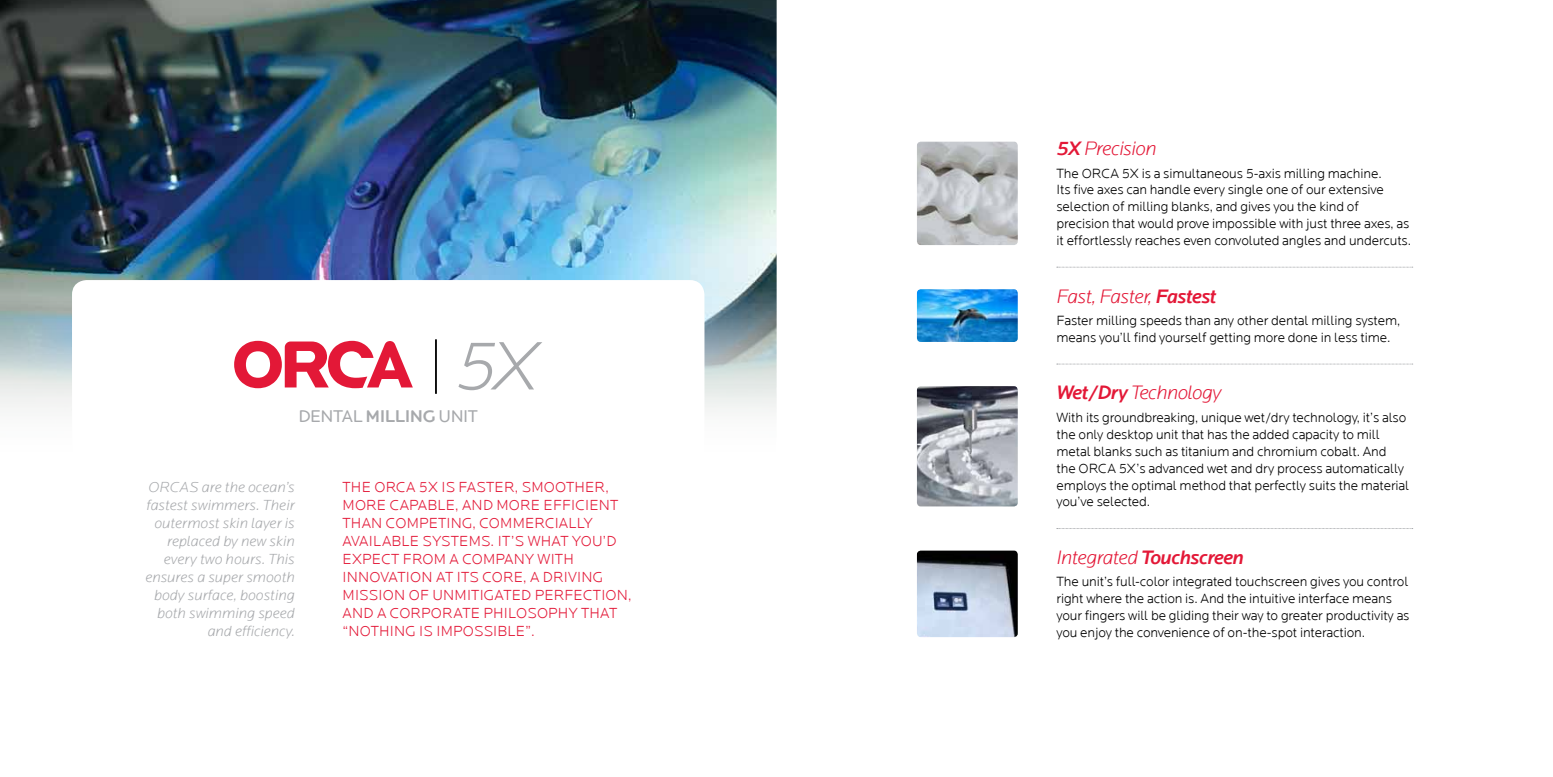
<style>
.page{position:relative;width:1553px;height:777px;background:#fff}
.page>*{position:absolute;margin:0;border:0;box-sizing:border-box;transform-origin:0 0}
.t1{font:italic 300 20px "Locator";letter-spacing:-.025em;color:#e31837}
.t2{font:italic 500 20px "Locator";letter-spacing:-.025em;color:#e31837}
.t3{font:17.5px "Locator Display";letter-spacing:-.025em;color:#a7a9ac}
.t4{font:300 15px/18px "Locator";letter-spacing:.015em;color:#e31837}
.t5{font:italic 300 15px/18px "Locator";color:#a7a9ac;text-align:right}
.t6{font:300 13.75px/16.9px "Locator";letter-spacing:-.01em;color:#000}
.s1{font-weight:500}
.s2{font-weight:300}
</style>
<div class="page">
<img style="left:0;top:0;width:776px;height:412px">
<svg style="left:72px;top:280px;width:632px;height:132px"></svg>
<hr style="left:435px;top:339px;width:2px;height:54px;background:#000">
<svg style="left:234px;top:340px;width:179px;height:48px"></svg>
<svg style="left:458px;top:342px;width:84px;height:48px"></svg>
<svg style="left:1056px;top:267px;width:356px;height:1px"></svg>
<svg style="left:1056px;top:363px;width:356px;height:1px"></svg>
<svg style="left:1056px;top:528px;width:356px;height:1px"></svg>
<img style="left:917px;top:550px;width:100px;height:87px">
<img style="left:917px;top:289px;width:100px;height:53px">
<img style="left:917px;top:386px;width:100px;height:120px">
<img style="left:917px;top:142px;width:100px;height:103px">
<p class="t3" style="left:298px;top:407px;width:181px">DENTAL <span class="s1">MI LLING</span> UNIT</p>
<p class="t5" style="left:148px;top:478px;width:22px">Orcas</p>
<p class="t5" style="left:145px;top:478px;width:151px">are the ocean’s<br>fastest swimmers. Their outermost skin layer is replaced by new skin every two hours. This ensures a super smooth body surface, boosting both swimming speed and efficiency.</p>
<p class="t4" style="left:342px;top:478px;width:291px">The Orca 5X is faster, smoother, more capable, and more efficient than co mpeting, co mmercially available systems. It’s what you’d expect fro m a co mpany with innovation at its core, a driving mission of unmitigated perfection, and a co rpo rate philoso phy that “nothing is impossible”.</p>
<h1 class="t1" style="left:1056px;top:138px;width:102px"><span class="s1">5X</span> Precision</h1>
<p class="t6" style="left:1056px;top:165px;width:356px">The Orca 5X is a simultaneous 5-axis milling machine.<br>Its five axes can handle every single one of our extensive selection of milling blanks, and gives you the kind of precision that would prove impossible with just three axes, as it effortlessly reaches even convoluted angles and undercuts.</p>
<h1 class="t1" style="left:1056px;top:285px;width:161px">Fast, Faster, <span class="s1">Fastest</span></h1>
<p class="t6" style="left:1056px;top:312px;width:345px">Faster milling speeds than any other dental milling system, means you’ll find yourself getting more done in less time.</p>
<h1 class="t1" style="left:1056px;top:382px;width:166px"><span class="s1">Wet/Dry</span> Technology</h1>
<p class="t6" style="left:1056px;top:409px;width:354px">With its groundbreaking, unique wet/dry technology, it’s also the only desktop unit that has the added capacity to mill metal blanks such as titanium and chromium cobalt. And the Orca 5X’s advanced wet and dry process automatically employs the optimal method that perfectly suits the material you’ve selected.</p>
<h1 class="t2" style="left:1056px;top:546px;width:189px"><span class="s2">Integrated</span> Touchscreen</h1>
<p class="t6" style="left:1056px;top:573px;width:354px">The unit’s full-color integrated touchscreen gives you control right where the action is. And the intuitive interface means your fingers will be gliding their way to greater productivity as you enjoy the convenience of on-the-spot interaction.</p>
</div>
